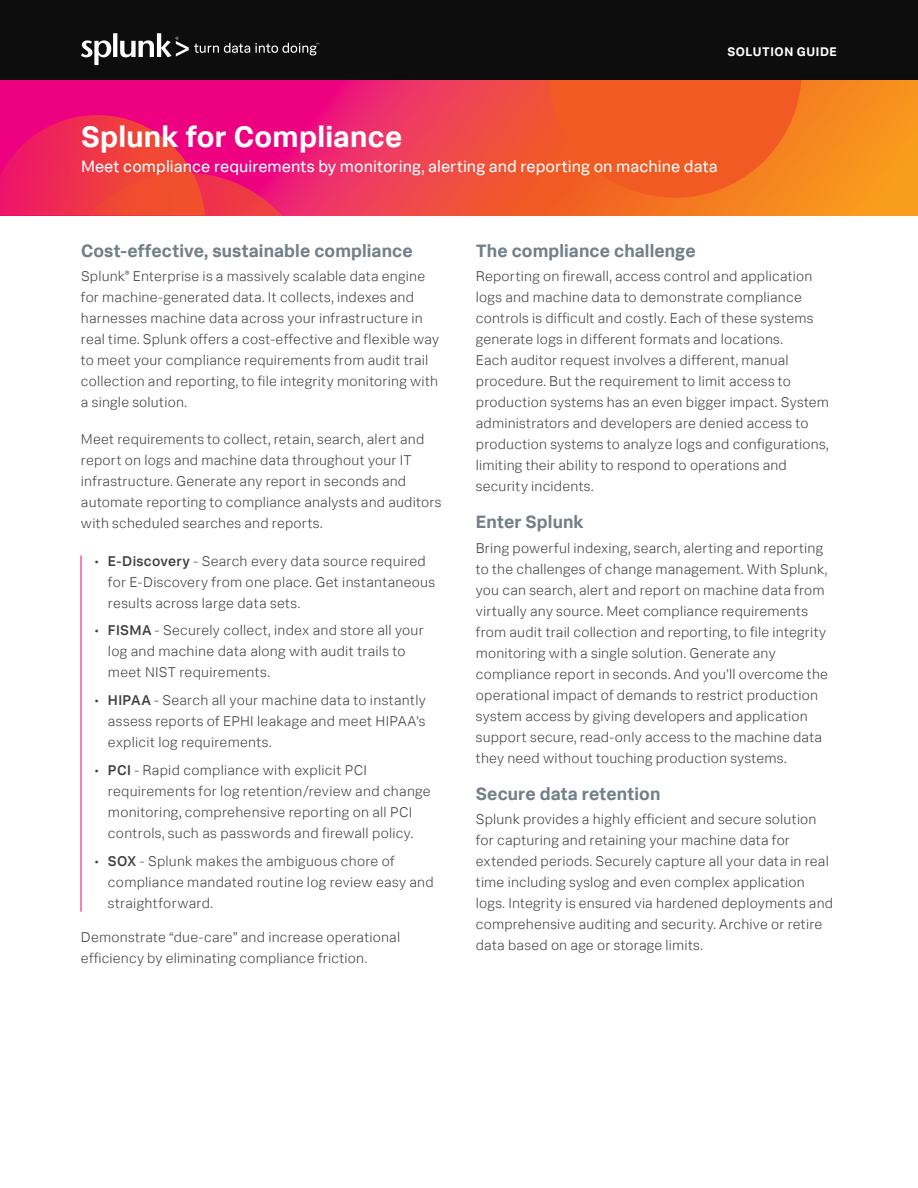
<style>
.page{position:relative;width:918px;height:1188px;background:#fff}
.page>*{position:absolute;margin:0;border:0;box-sizing:border-box;transform-origin:0 0}
.t1{font:700 30px "Splunk Data Sans";letter-spacing:.01em;color:#fff}
.t2{font:700 18px "Splunk Data Sans";letter-spacing:.005em;color:#72808a}
.t3{font:16.5px "Splunk Data Sans";color:#fff}
.t4{font:300 14.25px/21px "Splunk Data Sans";letter-spacing:.015em;color:#414042}
.t5{font:700 12.6px "Splunk Data Sans";letter-spacing:.05em;color:#fff}
.s1{font-weight:500}
</style>
<div class="page">
<svg style="left:0;top:80px;width:918px;height:135px;background:#f04a4c"></svg>
<svg style="left:546px;top:80px;width:258px;height:120px;background:#f15f22"></svg>
<svg style="left:0;top:115px;width:315px;height:100px;background:#ee225d"></svg>
<div style="left:0;top:0;width:918px;height:80px;background:#0d0d0d"></div>
<svg style="left:81px;top:33px;width:238px;height:32px"></svg>
<hr style="left:81px;top:555px;width:1px;height:357px;background:#ed0181">
<p class="t5" style="left:727px;top:44px;width:111px">SOLUTION GUIDE</p>
<h1 class="t1" style="left:81px;top:118px;width:323px">Splunk for Compliance</h1>
<p class="t3" style="left:81px;top:156px;width:638px">Meet compliance requirements by monitoring, alerting and reporting on machine data</p>
<p class="t2" style="left:81px;top:240px;width:333px">Cost-effective, sustainable compliance</p>
<p class="t4" style="left:81px;top:266px;width:360px">Splunk<sup>®</sup> Enterprise is a massively scalable data engine for machine-generated data. It collects, indexes and harnesses machine data across your infrastructure in real time. Splunk offers a cost-effective and flexible way to meet your compliance requirements from audit trail collection and reporting, to file integrity monitoring with a single solution.</p>
<p class="t4" style="left:81px;top:429px;width:362px">Meet requirements to collect, retain, search, alert and report on logs and machine data throughout your IT infrastructure. Generate any report in seconds and automate reporting to compliance analysts and auditors with scheduled searches and reports.</p>
<p class="t4" style="left:108px;top:550px;width:329px;text-indent:-13px">• <span class="s1">E-Discovery</span> - Search every data source required for E-Discovery from one place. Get instantaneous results across large data sets.</p>
<p class="t4" style="left:108px;top:620px;width:317px;text-indent:-13px">• <span class="s1">FISMA</span> - Securely collect, index and store all your log and machine data along with audit trails to meet NIST requirements.</p>
<p class="t4" style="left:108px;top:690px;width:319px;text-align:justify;text-indent:-13px">• <span class="s1">HIPAA</span> - Search all your machine data to instantly assess reports of EPHI leakage and meet HIPAA’s explicit log requirements.</p>
<p class="t4" style="left:108px;top:759px;width:324px;text-indent:-13px">• <span class="s1">PCI</span> - Rapid compliance with explicit PCI requirements for log retention/review and change monitoring, comprehensive reporting on all PCI controls, such as passwords and firewall policy.</p>
<p class="t4" style="left:108px;top:850px;width:327px;text-indent:-13px">• <span class="s1">SOX</span> - Splunk makes the ambiguous chore of compliance mandated routine log review easy and straightforward.</p>
<p class="t4" style="left:81px;top:927px;width:321px">Demonstrate “due-care” and increase operational efficiency by eliminating compliance friction.</p>
<p class="t2" style="left:476px;top:240px;width:221px">The compliance challenge</p>
<p class="t4" style="left:476px;top:266px;width:355px">Reporting on firewall, access control and application logs and machine data to demonstrate compliance controls is difficult and costly. Each of these systems generate logs in different formats and locations.<br>Each auditor request involves a different, manual procedure. But the requirement to limit access to production systems has an even bigger impact. System administrators and developers are denied access to production systems to analyze logs and configurations, limiting their ability to respond to operations and security incidents.</p>
<p class="t2" style="left:476px;top:511px;width:110px">Enter Splunk</p>
<p class="t4" style="left:476px;top:537px;width:354px">Bring powerful indexing, search, alerting and reporting to the challenges of change management. With Splunk, you can search, alert and report on machine data from virtually any source. Meet compliance requirements from audit trail collection and reporting, to file integrity monitoring with a single solution. Generate any compliance report in seconds. And you’ll overcome the operational impact of demands to restrict production system access by giving developers and application support secure, read-only access to the machine data they need without touching production systems.</p>
<p class="t2" style="left:476px;top:783px;width:186px">Secure data retention</p>
<p class="t4" style="left:476px;top:808px;width:359px">Splunk provides a highly efficient and secure solution for capturing and retaining your machine data for extended periods. Securely capture all your data in real time including syslog and even complex application logs. Integrity is ensured via hardened deployments and comprehensive auditing and security. Archive or retire data based on age or storage limits.</p>
</div>
